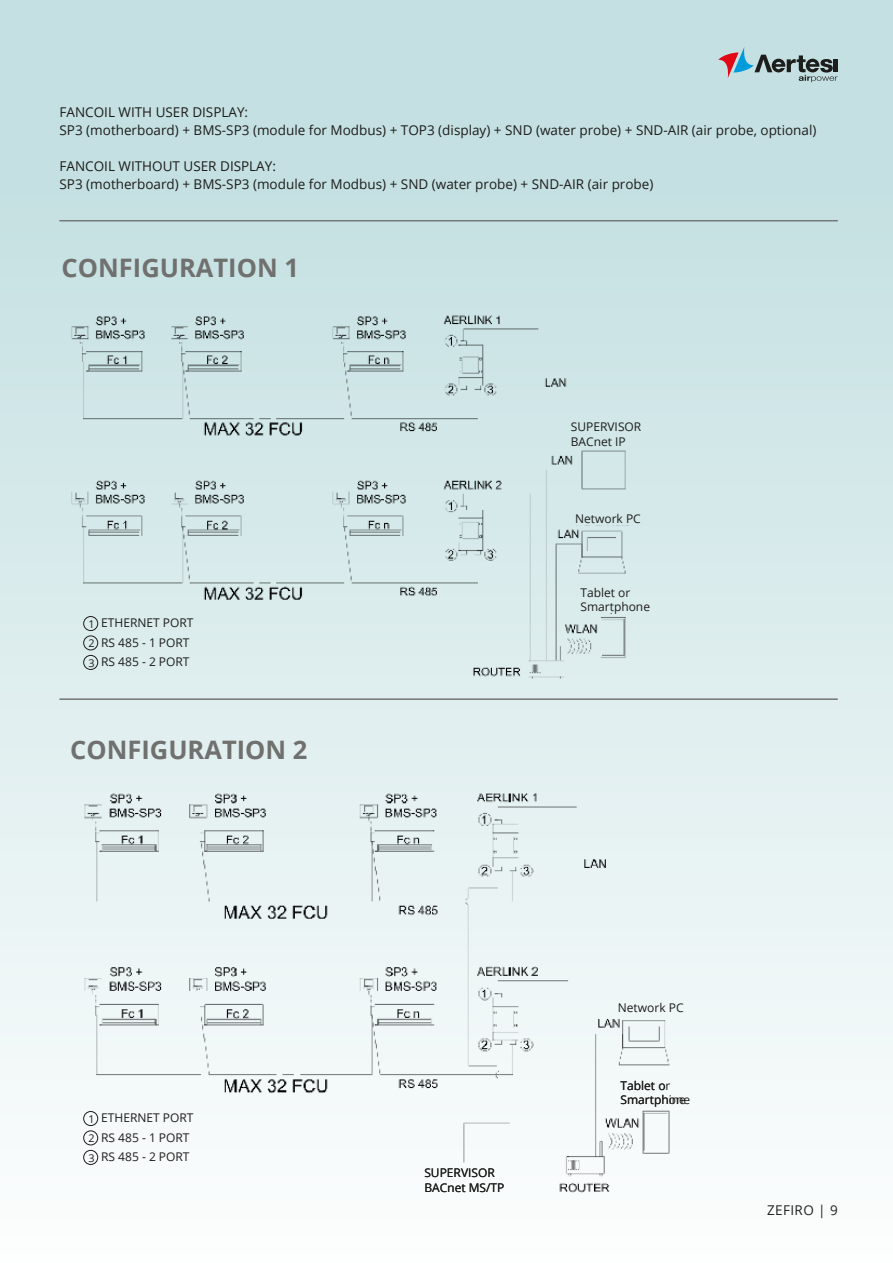
<style>
.page{position:relative;width:893px;height:1263px;background:#fff}
.page>*{position:absolute;margin:0;border:0;box-sizing:border-box;transform-origin:0 0}
.t1{font:700 25.5px "Open Sans";color:#70706f}
.t2{font:13.5px/18px "Open Sans";color:#1d1d1b}
.t3{font:12px/14.4px "Open Sans";color:#1d1d1b}
.s1{font-size:10.8px}
</style>
<div class="page">
<div style="left:0;top:0;width:893px;height:1263px;background:linear-gradient(to bottom,#bedcde,#fcfdfd)"></div>
<img style="left:0;top:0;width:1px;height:940px">
<div style="left:833px;top:59px;width:5px;height:13px;background:#1d1d1b"></div>
<svg style="left:718px;top:47px;width:119px;height:35px;background:#9eaeb3"></svg>
<img style="left:69px;top:310px;width:588px;height:373px">
<div style="left:55px;top:608px;width:161px;height:96px;background:#ddedee"></div>
<div style="left:564px;top:413px;width:101px;height:34px;background:#d1e7e8"></div>
<div style="left:571px;top:514px;width:87px;height:11px;background:#d6e9ea"></div>
<div style="left:577px;top:586px;width:70px;height:27px;background:#dbeced"></div>
<img style="left:80px;top:786px;width:609px;height:411px">
<div style="left:80px;top:1099px;width:159px;height:95px;background:#f7fafb"></div>
<div style="left:427px;top:1165px;width:94px;height:32px;background:#fff"></div>
<div style="left:618px;top:1079px;width:71px;height:28px;background:#f4f9f9"></div>
<div style="left:615px;top:997px;width:59px;height:17px;background:#eff7f7"></div>
<hr style="left:60px;top:220px;width:778px;height:1px;background:#70706f">
<hr style="left:60px;top:699px;width:778px;height:1px;background:#70706f">
<div style="left:83px;top:616px;width:15px;height:15px;border:1px solid #1d1d1b;border-radius:50%"></div>
<div style="left:83px;top:635px;width:15px;height:15px;border:1px solid #1d1d1b;border-radius:50%"></div>
<div style="left:83px;top:655px;width:15px;height:15px;border:1px solid #1d1d1b;border-radius:50%"></div>
<div style="left:83px;top:1111px;width:15px;height:15px;border:1px solid #1d1d1b;border-radius:50%"></div>
<div style="left:83px;top:1130px;width:15px;height:15px;border:1px solid #1d1d1b;border-radius:50%"></div>
<div style="left:83px;top:1150px;width:15px;height:15px;border:1px solid #1d1d1b;border-radius:50%"></div>
<p class="t2" style="left:60px;top:103px;width:758px">FANCOIL WITH USER DISPLAY:<br>SP3 (motherboard) + BMS-SP3 (module for Modbus) + TOP3 (display) + SND (water probe) + SND-AIR (air probe, optional)</p>
<p class="t2" style="left:60px;top:157px;width:595px">FANCOIL WITHOUT USER DISPLAY:<br>SP3 (motherboard) + BMS-SP3 (module for Modbus) + SND (water probe) + SND-AIR (air probe)</p>
<h1 class="t1" style="left:62px;top:249px;width:239px">CONFIGURATION 1</h1>
<p class="t3" style="left:88px;top:613px;width:107px;line-height:19.5px"><span class="s1">1</span> ETHERNET PORT<br><span class="s1">2</span> RS 485 - 1 PORT<br><span class="s1">3</span> RS 485 - 2 PORT</p>
<h1 class="t1" style="left:70px;top:732px;width:239px">CONFIGURATION 2</h1>
<p class="t3" style="left:88px;top:1108px;width:107px;line-height:19.5px"><span class="s1">1</span> ETHERNET PORT<br><span class="s1">2</span> RS 485 - 1 PORT<br><span class="s1">3</span> RS 485 - 2 PORT</p>
<p class="t3" style="left:571px;top:419px;width:72px">SUPERVISOR<br>BACnet IP</p>
<p class="t3" style="left:575px;top:511px;width:67px">Network PC</p>
<p class="t3" style="left:580px;top:585px;width:71px">Tablet or<br>Smartphone</p>
<p class="t3" style="left:424px;top:1165px;width:82px">SUPERVISOR<br>BACnet MS/TP</p>
<p class="t3" style="left:618px;top:1000px;width:67px">Network PC</p>
<p class="t3" style="left:620px;top:1078px;width:71px">Tablet or<br>Smartphone</p>
<p class="t3" style="left:669px;top:1092px;width:19px">ine</p>
<p class="t2" style="left:767px;top:1201px;width:72px">ZEFIRO | 9</p>
</div>
